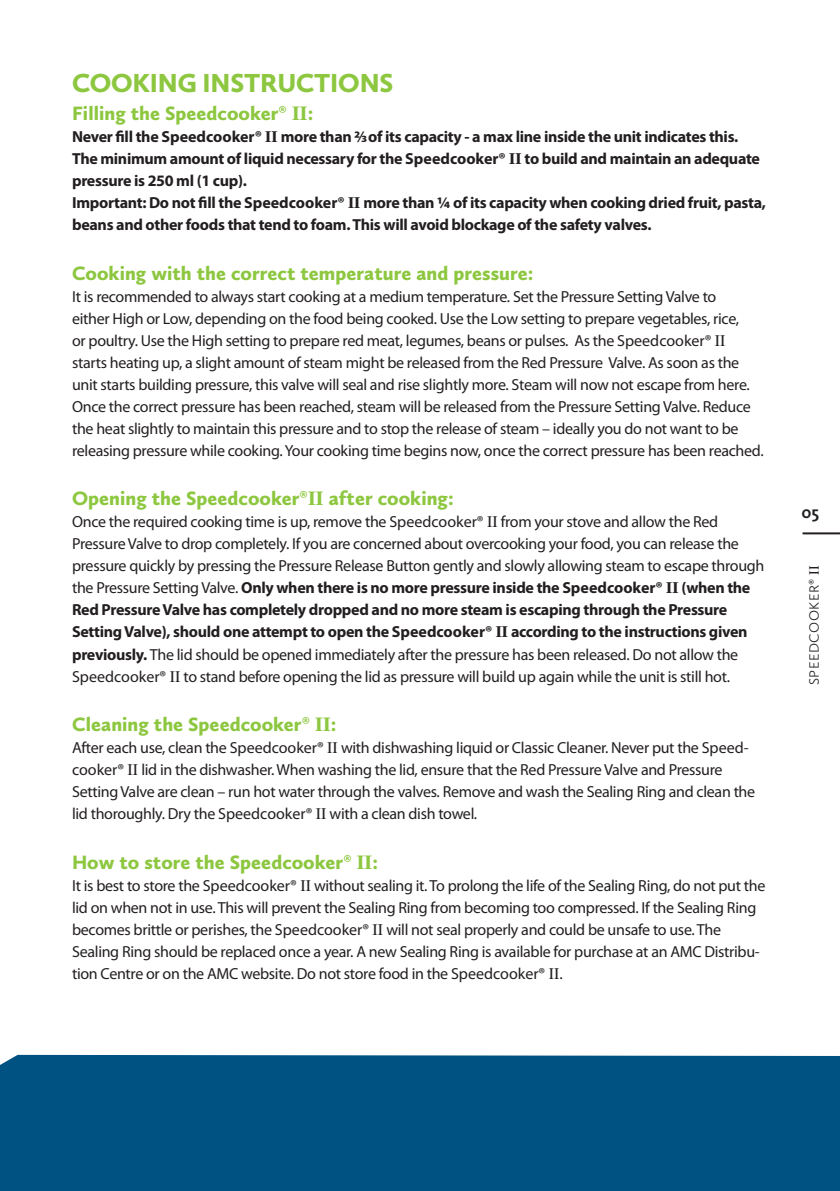
<style>
.page{position:relative;width:840px;height:1191px;background:#fff}
.page>*{position:absolute;margin:0;border:0;box-sizing:border-box;transform-origin:0 0}
.t1{font:900 27px "Calluna Sans";letter-spacing:-.005em;color:#8dc740}
.t2{font:900 20px "Calluna Sans";letter-spacing:.005em;color:#8dc740}
.t3{font:700 18px "Calluna Sans";color:#231f20}
.t4{font:16px/22px "Myriad Pro";letter-spacing:-.02em;color:#231f20}
.t5{font:700 16px/22px "Myriad Pro";letter-spacing:-.02em;color:#231f20}
.t6{font:300 14px "Calluna Sans";letter-spacing:.035em;color:#231f20}
.s1{font-family:"Times";font-weight:700}
.s2{font-family:"Times"}
.s3{font-weight:700}
.s4{font-family:"Times";font-weight:400}
</style>
<div class="page">
<div style="left:0;top:1054px;width:839px;height:137px;background:#005283"></div>
<hr style="left:802px;top:532px;width:37px;height:2px;background:#231f20">
<h1 class="t1" style="left:72px;top:66px;width:322px">COOKING INSTRUCTIONS</h1>
<p class="t2" style="left:72px;top:101px;width:243px">Filling the Speedcooker® <span class="s1">II</span>:</p>
<p class="t5" style="left:72px;top:125px;width:695px">Never fill the Speedcooker® <span class="s2">II</span> more than 2/3 of its capacity - a max line inside the unit indicates this.<br>The minimum amount of liquid necessary for the Speedcooker® <span class="s2">II</span> to build and maintain an adequate pressure is 250 ml (1 cup).<br>Important: Do not fill the Speedcooker® <span class="s2">II</span> more than ¼ of its capacity when cooking dried fruit, pasta, beans and other foods that tend to foam. This will avoid blockage of the safety valves.</p>
<p class="t2" style="left:72px;top:260px;width:462px">Cooking with the correct temperature and pressure:</p>
<p class="t4" style="left:72px;top:285px;width:692px">It is recommended to always start cooking at a medium temperature. Set the Pressure Setting Valve to<br>either High or Low, depending on the food being cooked. Use the Low setting to prepare vegetables, rice,<br>or poultry. Use the High setting to prepare red meat, legumes, beans or pulses. As the Speedcooker® <span class="s2">II </span>starts heating up, a slight amount of steam might be released from the Red Pressure Valve. As soon as the unit starts building pressure, this valve will seal and rise slightly more. Steam will now not escape from here.<br>Once the correct pressure has been reached, steam will be released from the Pressure Setting Valve. Reduce the heat slightly to maintain this pressure and to stop the release of steam – ideally you do not want to be releasing pressure while cooking. Your cooking time begins now, once the correct pressure has been reached.</p>
<p class="t2" style="left:72px;top:486px;width:383px">Opening the Speedcooker®<span class="s1">II</span> after cooking:</p>
<p class="t4" style="left:72px;top:511px;width:693px">Once the required cooking time is up, remove the Speedcooker® <span class="s2">II</span> from your stove and allow the Red Pressure Valve to drop completely. If you are concerned about overcooking your food, you can release the pressure quickly by pressing the Pressure Release Button gently and slowly allowing steam to escape through the Pressure Setting Valve. <span class="s3">Only when there is no more pressure inside the Speedcooker®</span> <span class="s1">II</span> <span class="s3">(when the Red Pressure Valve has completely dropped and no more steam is escaping through the Pressure Setting Valve), should one attempt to open the Speedcooker®</span> <span class="s1">II</span> <span class="s3">according to the instructions given previously.</span> The lid should be opened immediately after the pressure has been released. Do not allow the Speedcooker® <span class="s2">II</span> to stand before opening the lid as pressure will build up again while the unit is still hot.</p>
<p class="t2" style="left:72px;top:712px;width:266px">Cleaning the Speedcooker® <span class="s1">II</span>:</p>
<p class="t4" style="left:72px;top:736px;width:684px">After each use, clean the Speedcooker® <span class="s2">II</span> with dishwashing liquid or Classic Cleaner. Never put the Speed&shy;cooker® <span class="s2">II</span> lid in the dishwasher. When washing the lid, ensure that the Red Pressure Valve and Pressure Setting Valve are clean – run hot water through the valves. Remove and wash the Sealing Ring and clean the lid thoroughly. Dry the Speedcooker® <span class="s2">II</span> with a clean dish towel.</p>
<p class="t2" style="left:72px;top:849px;width:307px">How to store the Speedcooker® <span class="s1">II</span>:</p>
<p class="t4" style="left:72px;top:874px;width:694px">It is best to store the Speedcooker® <span class="s2">II</span> without sealing it. To prolong the life of the Sealing Ring, do not put the lid on when not in use. This will prevent the Sealing Ring from becoming too compressed. If the Sealing Ring becomes brittle or perishes, the Speedcooker® <span class="s2">II</span> will not seal properly and could be unsafe to use. The Sealing Ring should be replaced once a year. A new Sealing Ring is available for purchase at an AMC Distribu&shy;tion Centre or on the AMC website. Do not store food in the Speedcooker® <span class="s2">II</span>.</p>
<p class="t3" style="left:801px;top:501px;width:19px">05</p>
<p class="t6" style="left:805px;top:685px;width:122px;rotate:-90deg">SPEEDCOOKER® <span class="s4">II</span></p>
</div>
